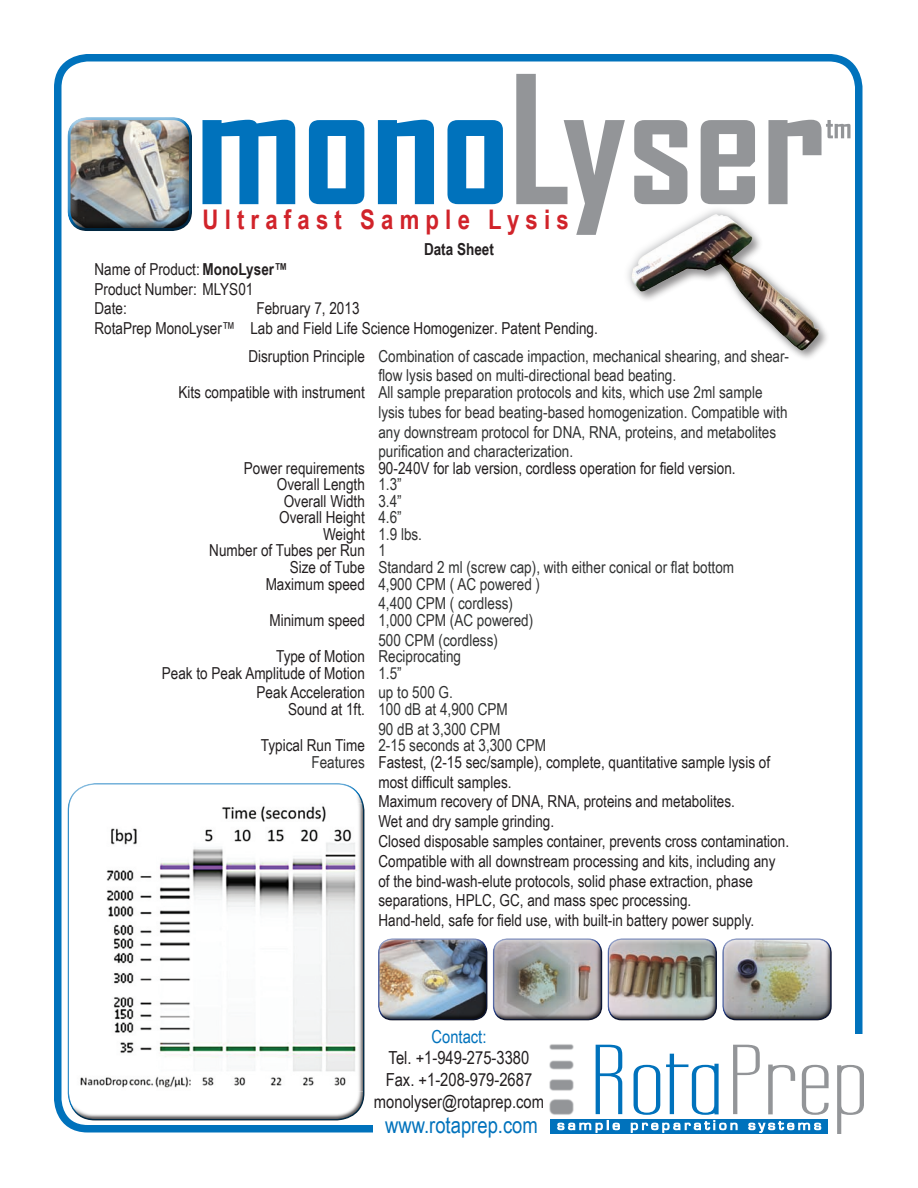
<style>
.page{position:relative;width:918px;height:1188px;background:#fff}
.page>*{position:absolute;margin:0;border:0;box-sizing:border-box;transform-origin:0 0}
.t1{font:700 27px "Arial Narrow";letter-spacing:.23em;color:#d1232a}
.t2{font:22.5px "Arial Narrow";color:#0072bc}
.t3{font:18px/21.6px "Arial Narrow";color:#231f20;text-align:center}
.t4{font:18px "Arial Narrow";color:#0072bc}
.t5{font:16.5px/19.8px "Arial Narrow";color:#231f20}
.t6{font:16.5px/19.8px "Arial Narrow";color:#313232}
.t7{font:700 16.5px "Arial Narrow";color:#231f20}
.s1{font-weight:700}
.s2{color:#231f20}
.s3{color:#313232}
</style>
<div class="page">
<div style="left:54px;top:54px;width:808px;height:1078px;border:8px solid #0072bc;border-radius:30px"></div>
<svg style="left:202px;top:120px;width:93px;height:84px"></svg>
<svg style="left:309px;top:120px;width:55px;height:84px"></svg>
<svg style="left:378px;top:120px;width:56px;height:84px"></svg>
<svg style="left:447px;top:120px;width:56px;height:84px"></svg>
<svg style="left:516px;top:74px;width:109px;height:161px"></svg>
<svg style="left:634px;top:120px;width:53px;height:84px"></svg>
<svg style="left:701px;top:120px;width:54px;height:84px"></svg>
<svg style="left:768px;top:120px;width:82px;height:84px"></svg>
<div style="left:544px;top:1034px;width:320px;height:100px;background:#fff"></div>
<div style="left:551px;top:1119px;width:277px;height:15px;background:#0072bc"></div>
<svg style="left:557px;top:1120px;width:63px;height:13px"></svg>
<svg style="left:596px;top:1045px;width:26px;height:69px"></svg>
<svg style="left:631px;top:1045px;width:198px;height:88px"></svg>
<svg style="left:837px;top:1065px;width:27px;height:69px"></svg>
<img style="left:549px;top:1101px;width:35px;height:24px">
<img style="left:549px;top:1080px;width:25px;height:21px">
<img style="left:549px;top:1060px;width:25px;height:20px">
<img style="left:549px;top:1044px;width:25px;height:6px">
<div style="left:373px;top:1117px;width:172px;height:19px;background:#fff"></div>
<div style="left:622px;top:204px;width:205px;height:154px;background:#fff"></div>
<img style="left:628px;top:209px;width:196px;height:146px">
<div style="left:67px;top:117px;width:126px;height:103px;background:#fff;opacity:.75"></div>
<div style="left:67px;top:121px;width:126px;height:111px;background:#231f20;opacity:.75"></div>
<div style="left:67px;top:782px;width:298px;height:328px;background:#fff;opacity:.75"></div>
<div style="left:67px;top:790px;width:298px;height:331px;background:#231f20;opacity:.75"></div>
<div style="left:377px;top:937px;width:113px;height:80px;background:#fff;opacity:.75"></div>
<div style="left:377px;top:941px;width:113px;height:82px;background:#231f20;opacity:.75"></div>
<div style="left:607px;top:937px;width:112px;height:80px;background:#fff;opacity:.75"></div>
<div style="left:607px;top:941px;width:112px;height:82px;background:#231f20;opacity:.75"></div>
<div style="left:721px;top:937px;width:113px;height:80px;background:#fff;opacity:.75"></div>
<div style="left:721px;top:941px;width:113px;height:82px;background:#231f20;opacity:.75"></div>
<div style="left:492px;top:937px;width:112px;height:80px;background:#fff;opacity:.75"></div>
<div style="left:492px;top:941px;width:112px;height:82px;background:#231f20;opacity:.75"></div>
<h1 class="t1" style="left:202px;top:199px;width:368px">Ultrafast Sample Lysis</h1>
<p class="t7" style="left:424px;top:237px;width:71px">Data Sheet</p>
<p class="t5" style="left:95px;top:258px;width:195px">Name of Product: <span class="s1">MonoLyser™<br></span>Product Number: MLYS01<br>Date:</p>
<p class="t5" style="left:95px;top:298px;width:505px;text-indent:162px">February 7, 2013<br>RotaPrep MonoLyser™ Lab and Field Life Science Homogenizer. Patent Pending.</p>
<p class="t6" style="left:378px;top:345px;width:412px;text-indent:-130px"><span class="s2">Disruption Principle</span> Combination of cascade impaction, mechanical shearing, and shear&shy;flow lysis based on multi-directional bead beating.</p>
<p class="t6" style="left:378px;top:382px;width:411px;text-indent:-200px"><span class="s2">Kits compatible with instrument</span> All sample preparation protocols and kits, which use 2ml sample lysis tubes for bead beating-based homogenization. Compatible with any downstream protocol for DNA, RNA, proteins, and metabolites purification and characterization.</p>
<p class="t5" style="left:244px;top:458px;width:493px">Power requirements 90-240V for lab version, cordless operation for field version.</p>
<p class="t5" style="left:277px;top:474px;width:126px">Overall Length <span class="s3">1.3”</span></p>
<p class="t5" style="left:284px;top:491px;width:120px">Overall Width <span class="s3">3.4”</span></p>
<p class="t5" style="left:279px;top:507px;width:124px">Overall Height <span class="s3">4.6”</span></p>
<p class="t6" style="left:323px;top:524px;width:100px"><span class="s2">Weight</span> 1.9 lbs.</p>
<p class="t5" style="left:209px;top:540px;width:178px">Number of Tubes per Run <span class="s3">1</span></p>
<p class="t6" style="left:290px;top:557px;width:446px"><span class="s2">Size of Tube</span> Standard 2 ml (screw cap), with either conical or flat bottom</p>
<p class="t6" style="left:266px;top:573px;width:276px"><span class="s2">Maximum speed</span> 4,900 CPM ( AC powered )</p>
<p class="t6" style="left:269px;top:595px;width:265px;line-height:16.5px;text-indent:109px">4,400 CPM ( cordless)<br><span class="s2">Minimum speed</span> 1,000 CPM (AC powered)</p>
<p class="t6" style="left:378px;top:629px;width:121px">500 CPM (cordless)</p>
<p class="t6" style="left:276px;top:646px;width:186px"><span class="s2">Type of Motion</span> Reciprocating</p>
<p class="t5" style="left:162px;top:662px;width:205px">Peak to Peak Amplitude of Motion</p>
<p class="t5" style="left:257px;top:682px;width:110px">Peak Acceleration</p>
<p class="t6" style="left:378px;top:662px;width:76px">1.5”<br>up to 500 G.</p>
<p class="t6" style="left:378px;top:699px;width:131px;text-indent:-90px"><span class="s2">Sound at 1ft.</span> 100 dB at 4,900 CPM<br>90 dB at 3,300 CPM</p>
<p class="t5" style="left:312px;top:737px;width:460px;line-height:16.5px;text-indent:-51px">Typical Run Time <span class="s3">2-15 seconds at 3,300 CPM<br>Features</span> Fastest, (2-15 sec/sample), complete, quantitative sample lysis of</p>
<p class="t5" style="left:378px;top:771px;width:412px">most difficult samples.<br>Maximum recovery of DNA, RNA, proteins and metabolites.<br>Wet and dry sample grinding.<br>Closed disposable samples container, prevents cross contamination.<br>Compatible with all downstream processing and kits, including any of the bind-wash-elute protocols, solid phase extraction, phase separations, HPLC, GC, and mass spec processing.<br>Hand-held, safe for field use, with built-in battery power supply.</p>
<p class="t4" style="left:432px;top:1023px;width:56px">Contact:</p>
<p class="t3" style="left:374px;top:1047px;width:172px">Tel. +1-949-275-3380<br>Fax. +1-208-979-2687 monolyser@rotaprep.com</p>
<h2 class="t2" style="left:385px;top:1108px;width:154px">www.rotaprep.com</h2>
</div>
